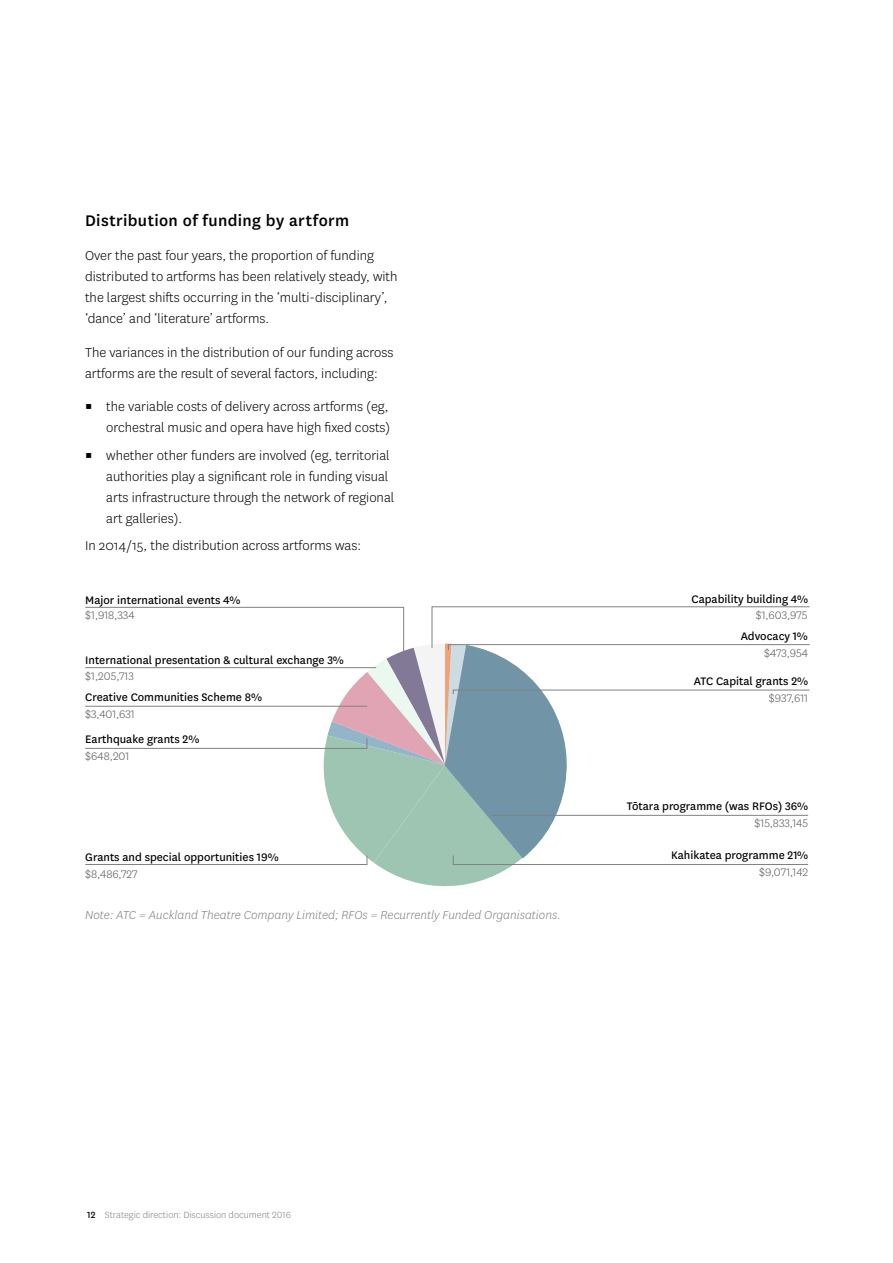
<style>
.page{position:relative;width:893px;height:1263px;background:#fff}
.page>*{position:absolute;margin:0;border:0;box-sizing:border-box;transform-origin:0 0}
.t1{font:500 18px "National";letter-spacing:.02em;color:#000}
.t2{font:300 15px/21px "National";color:#000}
.t3{font:italic 300 13.5px "National";color:#808285}
.t4{font:12.75px "National";color:#000}
.t5{font:300 12.75px "National";color:#58595b}
.t6{font:300 10.5px "National";color:#808285}
.s1{font-weight:500}
.s2{font-weight:400;color:#000}
</style>
<div class="page">
<svg style="left:85px;top:606px;width:725px;height:281px"></svg>
<p class="t1" style="left:85px;top:208px;width:266px">Distribution of funding by artform</p>
<p class="t2" style="left:85px;top:244px;width:314px">Over the past four years, the proportion of funding distributed to artforms has been relatively steady, with the largest shifts occurring in the ‘multi-disciplinary’, ‘dance’ and ‘literature’ artforms.</p>
<p class="t2" style="left:85px;top:341px;width:310px">The variances in the distribution of our funding across artforms are the result of several factors, including:</p>
<p class="t2" style="left:85px;top:396px;width:307px;text-align:right"><span class="s1">▪</span> the variable costs of delivery across artforms (eg, orchestral music and opera have high fixed costs)</p>
<p class="t2" style="left:106px;top:444px;width:289px;text-indent:-21px"><span class="s1">▪</span> whether other funders are involved (eg, territorial authorities play a significant role in funding visual arts infrastructure through the network of regional art galleries).</p>
<p class="t2" style="left:85px;top:535px;width:277px">In 2014/15, the distribution across artforms was:</p>
<p class="t4" style="left:85px;top:591px;width:157px">Major international events 4%</p>
<p class="t5" style="left:85px;top:607px;width:51px">$1,918,334</p>
<p class="t4" style="left:85px;top:652px;width:260px">International presentation &amp; cultural exchange 3%</p>
<p class="t5" style="left:85px;top:668px;width:50px">$1,205,713</p>
<p class="t4" style="left:85px;top:689px;width:178px">Creative Communities Scheme 8%</p>
<p class="t5" style="left:85px;top:706px;width:51px">$3,401,631</p>
<p class="t4" style="left:85px;top:731px;width:116px">Earthquake grants 2%</p>
<p class="t5" style="left:85px;top:748px;width:46px">$648,201</p>
<p class="t4" style="left:85px;top:848px;width:195px">Grants and special opportunities 19%</p>
<p class="t5" style="left:85px;top:866px;width:54px">$8,486,727</p>
<p class="t3" style="left:85px;top:906px;width:477px">Note: ATC = Auckland Theatre Company Limited; RFOs = Recurrently Funded Organisations.</p>
<p class="t4" style="left:691px;top:591px;width:118px">Capability building 4%</p>
<p class="t5" style="left:756px;top:608px;width:53px">$1,603,975</p>
<p class="t4" style="left:741px;top:628px;width:69px">Advocacy 1%</p>
<p class="t5" style="left:764px;top:645px;width:46px">$473,954</p>
<p class="t4" style="left:694px;top:672px;width:116px">ATC Capital grants 2%</p>
<p class="t5" style="left:769px;top:690px;width:41px">$937,611</p>
<p class="t4" style="left:627px;top:797px;width:183px">Tōtara programme (was RFOs) 36%</p>
<p class="t5" style="left:754px;top:815px;width:55px">$15,833,145</p>
<p class="t4" style="left:671px;top:847px;width:139px">Kahikatea programme 21%</p>
<p class="t5" style="left:759px;top:865px;width:51px">$9,071,142</p>
<p class="t6" style="left:87px;top:1208px;width:205px"><span class="s2">12</span> Strategic direction: Discussion document 2016</p>
</div>
